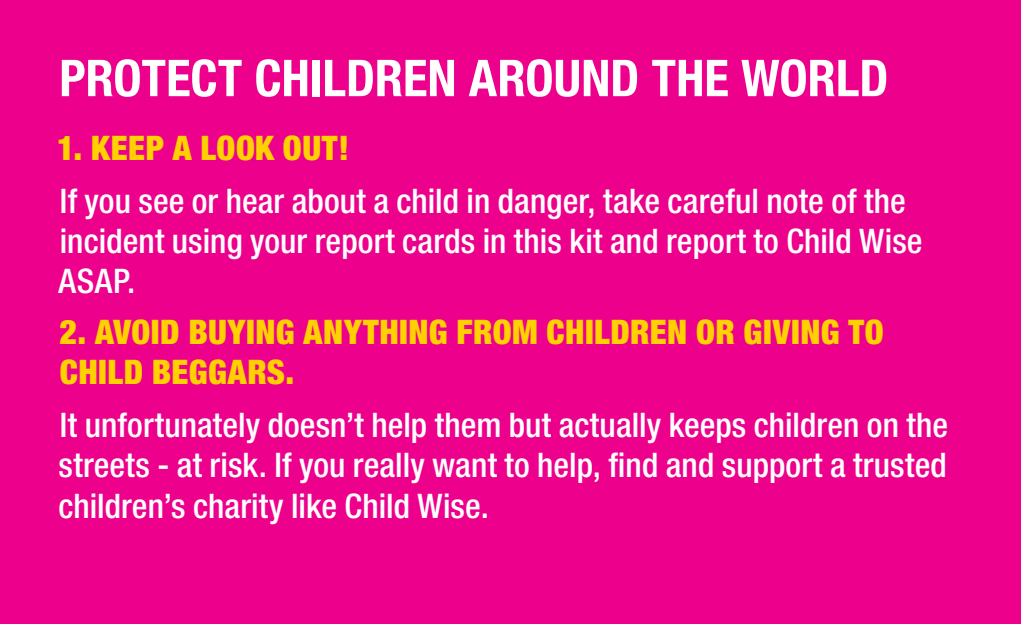
<style>
.page{position:relative;width:1021px;height:624px;background:#fff}
.page>*{position:absolute;margin:0;border:0;box-sizing:border-box;transform-origin:0 0}
.t1{font:700 condensed 50.8px "Helvetica Neue";letter-spacing:.005em;color:#fff}
.t2{font:500 condensed 34px/40.4px "Helvetica Neue";letter-spacing:.005em;color:#fff}
.t3{font:900 condensed 34px/40.4px "Helvetica Neue";letter-spacing:.015em;color:#ffd100}
</style>
<div class="page">
<div style="left:0;top:0;width:1020px;height:624px;background:#ec008c"></div>
<h1 class="t1" style="left:59px;top:47px;width:27px">PROTE</h1>
<h1 class="t1" style="left:190px;top:47px;width:117px">CT CHILDREN</h1>
<h1 class="t1" style="left:469px;top:47px;width:209px">AROUNDTHE</h1>
<h1 class="t1" style="left:741px;top:47px;width:66px">WORLD</h1>
<p class="t3" style="left:57px;top:128px;width:293px">1. KEEP A LOOK OUT!</p>
<p class="t2" style="left:59px;top:180px;width:865px">If you see or hear about a child in danger, take careful note of the incident using your report cards in this kit and report to Child Wise<br>ASAP.</p>
<p class="t3" style="left:59px;top:311px;width:825px">2. AVOID BUYING ANYTHING FROM CHILDREN OR GIVING TO<br>CHILD BEGGARS.</p>
<p class="t2" style="left:58px;top:404px;width:891px;text-align:justify">It unfortunately doesn’t help them but actually keeps children on the streets - at risk. If you really want to help, find and support a trusted children’s charity like Child Wise.</p>
</div>
